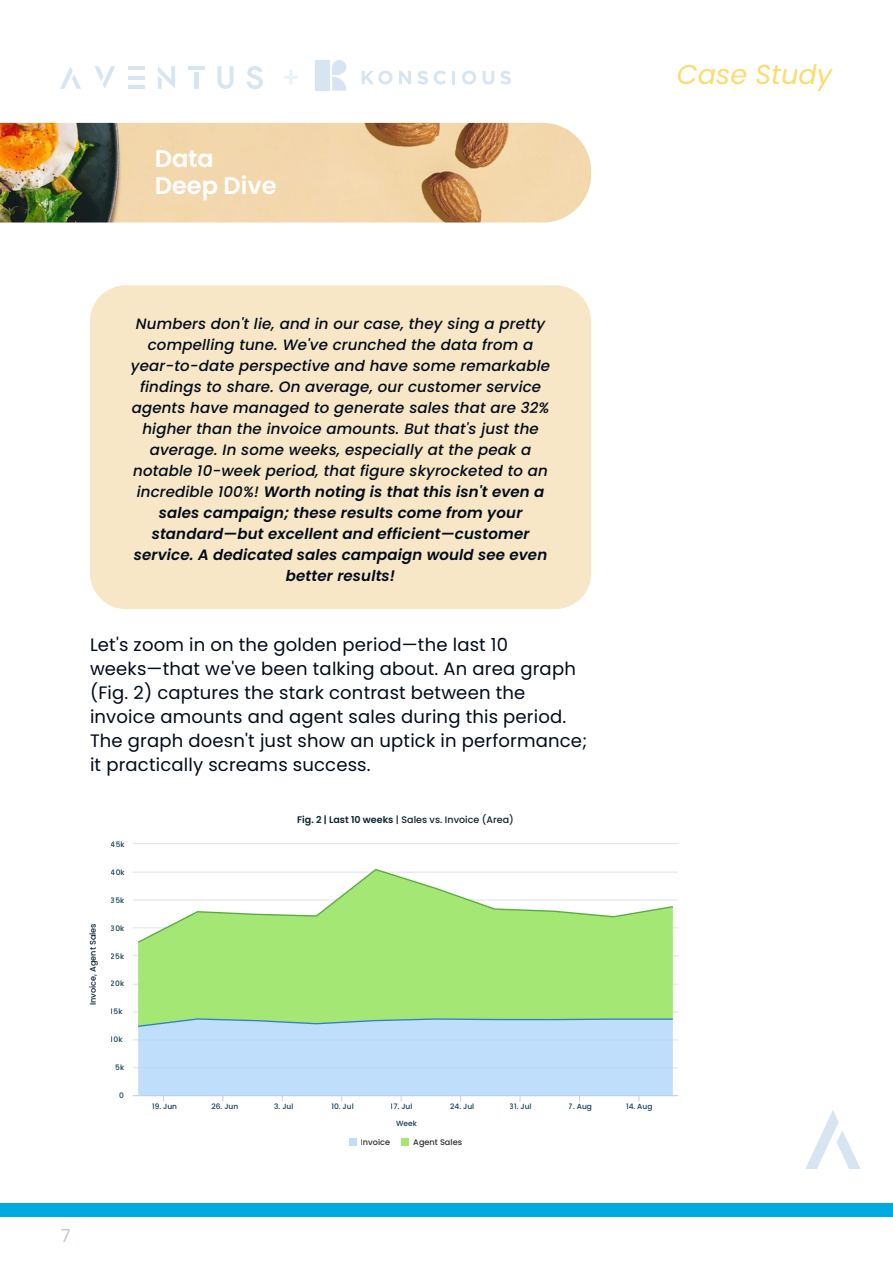
<style>
.page{position:relative;width:893px;height:1263px;background:#fff}
.page>*{position:absolute;margin:0;border:0;box-sizing:border-box;transform-origin:0 0}
.t1{font:italic 27.15px "Poppins";color:#fbdc6f}
.t2{font:600 24px/27px "Poppins";color:#fff}
.t3{font:18px/24px "Poppins";letter-spacing:.01em;color:#020b19}
.t4{font:18px "Poppins";color:#becbd3}
.t5{font:italic 500 15px/21px "Poppins";letter-spacing:.01em;color:#020b19;text-align:center}
.t6{font:500 9.45px "Poppins";color:#0b2331}
.t7{font:500 8.1px "Poppins";color:#0b2331}
.t8{font:500 8.1px "Poppins";color:#2d2d2d}
.t9{font:500 7.5px "Poppins";color:#143f54}
.s1{font-weight:600}
</style>
<div class="page">
<div style="left:316px;top:60px;width:14px;height:31px;background:#d6e5f1"></div>
<svg style="left:332px;top:76px;width:14px;height:15px"></svg>
<div style="left:332px;top:60px;width:14px;height:14px;background:#d6e5f1;border-radius:50%"></div>
<div style="left:332px;top:67px;width:7px;height:7px;background:#d6e5f1"></div>
<svg style="left:362px;top:71px;width:31px;height:14px"></svg>
<svg style="left:399px;top:71px;width:12px;height:13px"></svg>
<svg style="left:417px;top:71px;width:11px;height:14px"></svg>
<svg style="left:434px;top:71px;width:12px;height:14px"></svg>
<svg style="left:452px;top:71px;width:3px;height:13px"></svg>
<svg style="left:462px;top:71px;width:14px;height:14px"></svg>
<svg style="left:483px;top:71px;width:11px;height:14px"></svg>
<svg style="left:500px;top:71px;width:11px;height:14px"></svg>
<hr style="left:128px;top:66px;width:17px;height:4px;background:#d6e5f1">
<hr style="left:128px;top:85px;width:17px;height:4px;background:#d6e5f1">
<hr style="left:128px;top:76px;width:17px;height:3px;background:#d6e5f1">
<hr style="left:194px;top:72px;width:4px;height:17px;background:#d6e5f1">
<hr style="left:188px;top:66px;width:16px;height:4px;background:#d6e5f1">
<svg style="left:217px;top:66px;width:17px;height:23px"></svg>
<svg style="left:60px;top:67px;width:21px;height:22px"></svg>
<svg style="left:94px;top:66px;width:21px;height:23px"></svg>
<svg style="left:158px;top:66px;width:17px;height:23px"></svg>
<svg style="left:247px;top:66px;width:16px;height:23px"></svg>
<svg style="left:284px;top:70px;width:14px;height:14px"></svg>
<svg style="left:805px;top:1110px;width:56px;height:59px"></svg>
<div style="left:0;top:1203px;width:893px;height:14px;background:#00a9e0"></div>
<img style="left:0;top:123px;width:591px;height:99px">
<hr style="left:133px;top:1067px;width:545px;height:1px;background:#e1e1e1">
<hr style="left:133px;top:1040px;width:545px;height:1px;background:#e1e1e1">
<hr style="left:133px;top:1012px;width:545px;height:1px;background:#e1e1e1">
<hr style="left:133px;top:984px;width:545px;height:1px;background:#e1e1e1">
<hr style="left:133px;top:955px;width:545px;height:1px;background:#e1e1e1">
<hr style="left:133px;top:927px;width:545px;height:1px;background:#e1e1e1">
<hr style="left:133px;top:900px;width:545px;height:1px;background:#e1e1e1">
<hr style="left:133px;top:872px;width:545px;height:1px;background:#e1e1e1">
<hr style="left:133px;top:843px;width:545px;height:1px;background:#e1e1e1">
<hr style="left:133px;top:1095px;width:545px;height:1px;background:#c5cfe5">
<div style="left:138px;top:944px;width:535px;height:73px;background:#a5e774"></div>
<svg style="left:137px;top:1017px;width:537px;height:84px;background:#bfdef5"></svg>
<svg style="left:136px;top:868px;width:538px;height:76px"></svg>
<div style="left:349px;top:1139px;width:7px;height:7px;background:#bfdefb"></div>
<div style="left:402px;top:1139px;width:7px;height:7px;background:#a5e774"></div>
<div style="left:90px;top:285px;width:501px;height:324px;background:#f7e7c6;border-radius:36px"></div>
<h2 class="t2" style="left:155px;top:145px;width:123px">Data<br>Deep Dive</h2>
<h1 class="t1" style="left:677px;top:59px;width:157px">Case Study</h1>
<p class="t5" style="left:131px;top:313px;width:421px">Numbers don't lie, and in our case, they sing a pretty compelling tune. We've crunched the data from a year-to-date perspective and have some remarkable findings to share. On average, our customer service agents have managed to generate sales that are 32% higher than the invoice amounts. But that's just the average. In some weeks, especially at the peak a notable 10-week period, that figure skyrocketed to an incredible 100%! <span class="s1">Worth noting is that this isn't even a sales campaign; these results come from your standard—but excellent and efficient—customer service. A dedicated sales campaign would see even better results!</span></p>
<p class="t3" style="left:90px;top:633px;width:499px">Let's zoom in on the golden period—the last 10 weeks—that we've been talking about. An area graph (Fig. 2) captures the stark contrast between the invoice amounts and agent sales during this period.<br>The graph doesn't just show an uptick in performance; it practically screams success.</p>
<p class="t7" style="left:88px;top:1005px;width:84px;rotate:-90deg">Invoice, Agent Sales</p>
<p class="t9" style="left:111px;top:840px;width:15px">45k</p>
<p class="t9" style="left:111px;top:868px;width:15px">40k</p>
<p class="t9" style="left:111px;top:896px;width:15px">35k</p>
<p class="t9" style="left:111px;top:924px;width:15px">30k</p>
<p class="t9" style="left:111px;top:951px;width:15px">25k</p>
<p class="t9" style="left:111px;top:979px;width:15px">20k</p>
<p class="t9" style="left:111px;top:1007px;width:13px">15k</p>
<p class="t9" style="left:111px;top:1035px;width:13px">10k</p>
<p class="t9" style="left:115px;top:1063px;width:10px">5k</p>
<p class="t9" style="left:119px;top:1091px;width:6px">0</p>
<p class="t6" style="left:297px;top:814px;width:218px"><span class="s1">Fig. 2 | Last 10 weeks</span> | Sales vs. Invoice (Area)</p>
<p class="t9" style="left:152px;top:1102px;width:27px">19. Jun</p>
<p class="t9" style="left:211px;top:1102px;width:28px">26. Jun</p>
<p class="t9" style="left:274px;top:1102px;width:21px">3. Jul</p>
<p class="t9" style="left:331px;top:1102px;width:24px">10. Jul</p>
<p class="t9" style="left:391px;top:1102px;width:23px">17. Jul</p>
<p class="t9" style="left:450px;top:1102px;width:25px">24. Jul</p>
<p class="t9" style="left:510px;top:1102px;width:23px">31. Jul</p>
<p class="t9" style="left:569px;top:1102px;width:25px">7. Aug</p>
<p class="t9" style="left:626px;top:1102px;width:28px">14. Aug</p>
<p class="t9" style="left:396px;top:1119px;width:22px">Week</p>
<p class="t8" style="left:361px;top:1138px;width:31px">Invoice</p>
<p class="t8" style="left:413px;top:1138px;width:50px">Agent Sales</p>
<p class="t4" style="left:61px;top:1225px;width:11px">7</p>
</div>
